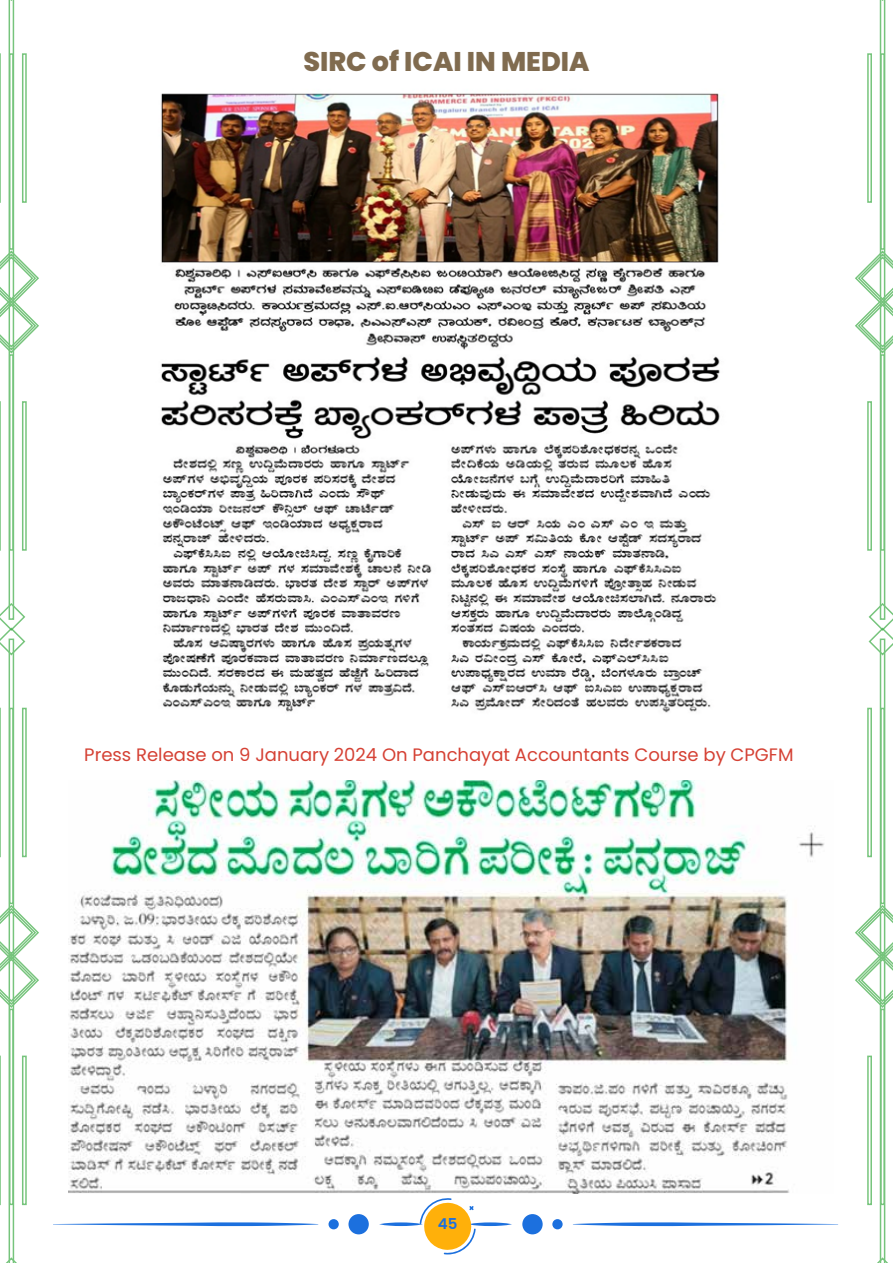
<style>
.page{position:relative;width:893px;height:1263px;background:#fff}
.page>*{position:absolute;margin:0;border:0;box-sizing:border-box;transform-origin:0 0}
.t1{font:800 27px "Poppins";color:#806b4f}
.t2{font:18px "Poppins";color:#d54134}
.t3{font:600 15px "Poppins";color:#1c70de}
</style>
<div class="page">
<svg style="left:573px;top:1222px;width:265px;height:4px"></svg>
<div style="left:522px;top:1214px;width:21px;height:20px;background:#1c70de;border-radius:50%"></div>
<div style="left:552px;top:1219px;width:11px;height:10px;background:#1c70de;border-radius:50%"></div>
<svg style="left:53px;top:1222px;width:265px;height:4px"></svg>
<div style="left:348px;top:1214px;width:21px;height:20px;background:#1c70de;border-radius:50%"></div>
<div style="left:329px;top:1219px;width:10px;height:10px;background:#1c70de;border-radius:50%"></div>
<svg style="left:379px;top:1198px;width:133px;height:56px"></svg>
<svg style="left:0;top:0;width:39px;height:1263px"></svg>
<svg style="left:855px;top:0;width:38px;height:1263px"></svg>
<img style="left:161px;top:93px;width:563px;height:620px">
<img style="left:68px;top:780px;width:756px;height:413px">
<h1 class="t1" style="left:303px;top:46px;width:288px">SIRC of ICAI IN MEDIA</h1>
<p class="t2" style="left:84px;top:744px;width:711px">Press Release on 9 January 2024 On Panchayat Accountants Course by CPGFM</p>
<p class="t3" style="left:438px;top:1215px;width:21px">45</p>
</div>
